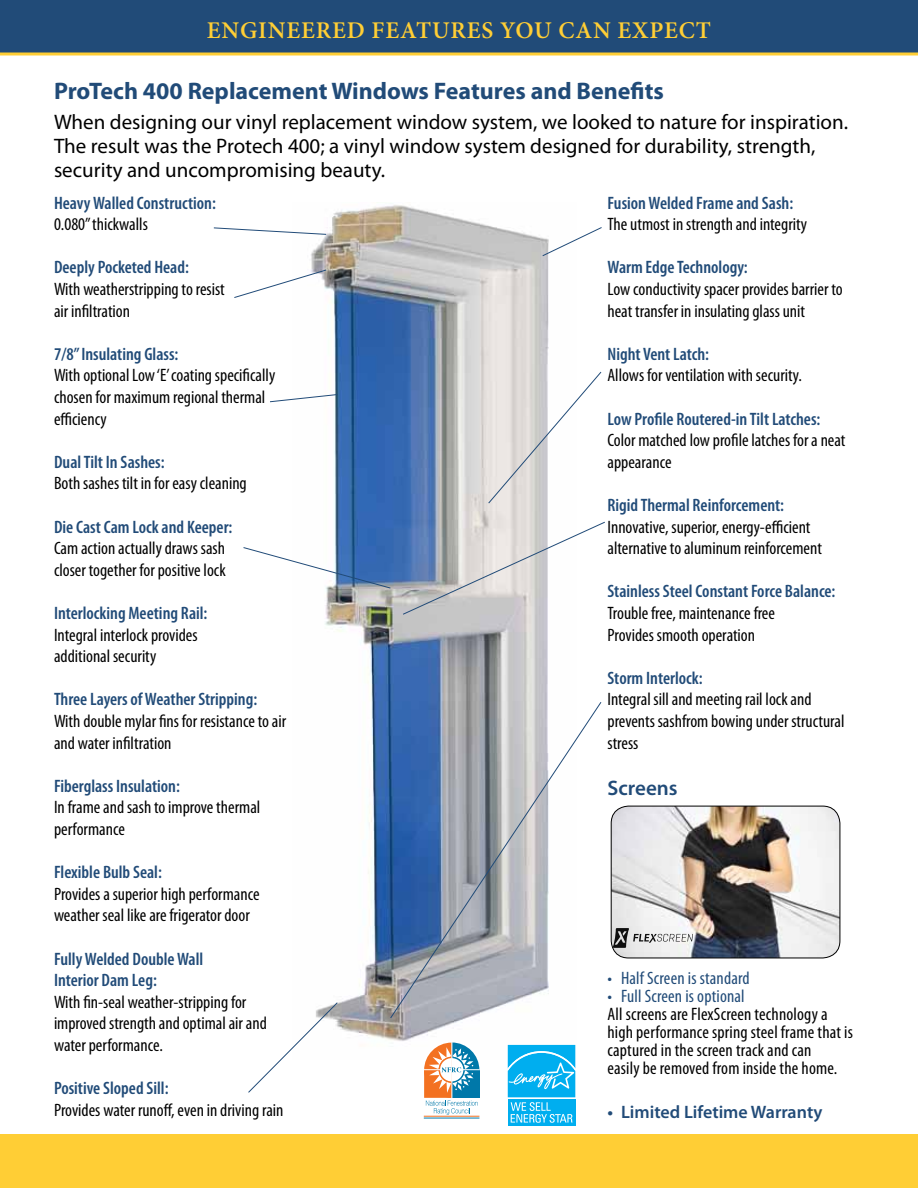
<style>
.page{position:relative;width:918px;height:1188px;background:#fff}
.page>*{position:absolute;margin:0;border:0;box-sizing:border-box;transform-origin:0 0}
.t1{font:700 24px "Myriad Pro";color:#214b78}
.t2{font:600 24px "Minion Pro";letter-spacing:.035em;color:#ffce35}
.t3{font:21px/24px "Myriad Pro";color:#000}
.t4{font:600 21px "Myriad Pro";color:#214b78}
.t5{font:condensed 18px/21.6px "Myriad Pro";color:#000}
.t6{font:600 condensed 18px/21.6px "Myriad Pro";color:#214b78}
.t7{font:condensed 18px "Myriad Pro";letter-spacing:.01em;color:#214b78}
.t8{font:600 18px "Myriad Pro";color:#214b78}
</style>
<div class="page">
<svg style="left:0;top:0;width:918px;height:56px;background:#2e5375"></svg>
<div style="left:0;top:1134px;width:918px;height:54px;background:#ffce35"></div>
<img style="left:311px;top:205px;width:238px;height:836px">
<svg style="left:507px;top:1044px;width:69px;height:82px;background:#2fbdf1"></svg>
<svg style="left:213px;top:227px;width:114px;height:8px"></svg>
<svg style="left:234px;top:269px;width:93px;height:29px"></svg>
<svg style="left:270px;top:394px;width:68px;height:9px"></svg>
<svg style="left:542px;top:227px;width:60px;height:30px"></svg>
<svg style="left:488px;top:371px;width:114px;height:133px"></svg>
<svg style="left:243px;top:547px;width:148px;height:42px"></svg>
<svg style="left:390px;top:701px;width:212px;height:318px"></svg>
<svg style="left:402px;top:521px;width:203px;height:94px"></svg>
<svg style="left:248px;top:1002px;width:90px;height:91px"></svg>
<img style="left:611px;top:806px;width:229px;height:152px">
<div style="left:611px;top:806px;width:229px;height:152px;border:1px solid #000;border-radius:17px"></div>
<svg style="left:613px;top:928px;width:80px;height:20px"></svg>
<svg style="left:421px;top:1039px;width:62px;height:80px"></svg>
<h1 class="t2" style="left:207px;top:14px;width:504px">ENGINEERED FEATURES YOU CAN EXPECT</h1>
<h1 class="t1" style="left:54px;top:75px;width:611px">ProTech 400 Replacement Windows Features and Benefits</h1>
<p class="t3" style="left:54px;top:110px;width:796px">When designing our vinyl replacement window system, we looked to nature for inspiration.<br>The result was the Protech 400; a vinyl window system designed for durability, strength, security and uncompromising beauty.</p>
<p class="t6" style="left:608px;top:191px;width:187px">Fusion Welded Frame and Sash:</p>
<p class="t5" style="left:608px;top:213px;width:201px">The utmost in strength and integrity</p>
<p class="t6" style="left:608px;top:256px;width:142px">Warm Edge Technology:</p>
<p class="t5" style="left:608px;top:278px;width:237px">Low conductivity spacer provides barrier to heat transfer in insulating glass unit</p>
<p class="t6" style="left:608px;top:343px;width:103px">Night Vent Latch:</p>
<p class="t5" style="left:608px;top:364px;width:196px">Allows for ventilation with security.</p>
<p class="t6" style="left:608px;top:407px;width:215px">Low Profile Routered-in Tilt Latches:</p>
<p class="t5" style="left:608px;top:429px;width:239px">Color matched low profile latches for a neat appearance</p>
<p class="t6" style="left:608px;top:494px;width:178px">Rigid Thermal Reinforcement:</p>
<p class="t5" style="left:608px;top:516px;width:216px">Innovative, superior, energy-efficient alternative to aluminum reinforcement</p>
<p class="t6" style="left:608px;top:580px;width:230px">Stainless Steel Constant Force Balance:</p>
<p class="t5" style="left:608px;top:602px;width:169px">Trouble free, maintenance free<br>Provides smooth operation</p>
<p class="t6" style="left:608px;top:667px;width:97px">Storm Interlock:</p>
<p class="t5" style="left:608px;top:688px;width:239px">Integral sill and meeting rail lock and prevents sashfrom bowing under structural stress</p>
<p class="t4" style="left:608px;top:775px;width:72px">Screens</p>
<p class="t6" style="left:54px;top:191px;width:163px">Heavy Walled Construction:</p>
<p class="t5" style="left:54px;top:213px;width:95px">0.080” thickwalls</p>
<p class="t6" style="left:54px;top:256px;width:136px">Deeply Pocketed Head:</p>
<p class="t5" style="left:54px;top:278px;width:172px">With weatherstripping to resist air infiltration</p>
<p class="t6" style="left:54px;top:343px;width:126px">7/8” Insulating Glass:</p>
<p class="t5" style="left:54px;top:364px;width:223px">With optional Low ‘E’ coating specifically chosen for maximum regional thermal efficiency</p>
<p class="t6" style="left:54px;top:451px;width:112px">Dual Tilt In Sashes:</p>
<p class="t5" style="left:54px;top:472px;width:194px">Both sashes tilt in for easy cleaning</p>
<p class="t6" style="left:54px;top:515px;width:180px">Die Cast Cam Lock and Keeper:</p>
<p class="t5" style="left:54px;top:537px;width:173px">Cam action actually draws sash closer together for positive lock</p>
<p class="t6" style="left:54px;top:602px;width:155px">Interlocking Meeting Rail:</p>
<p class="t5" style="left:54px;top:624px;width:145px">Integral interlock provides additional security</p>
<p class="t6" style="left:54px;top:688px;width:205px">Three Layers of Weather Stripping:</p>
<p class="t5" style="left:54px;top:710px;width:234px">With double mylar fins for resistance to air and water infiltration</p>
<p class="t6" style="left:54px;top:775px;width:127px">Fiberglass Insulation:</p>
<p class="t5" style="left:54px;top:796px;width:208px">In frame and sash to improve thermal performance</p>
<p class="t6" style="left:54px;top:861px;width:110px">Flexible Bulb Seal:</p>
<p class="t5" style="left:54px;top:883px;width:207px">Provides a superior high performance weather seal like are frigerator door</p>
<p class="t6" style="left:54px;top:947px;width:151px">Fully Welded Double Wall<br>Interior Dam Leg:</p>
<p class="t5" style="left:54px;top:991px;width:214px">With fin-seal weather-stripping for improved strength and optimal air and water performance.</p>
<p class="t6" style="left:54px;top:1077px;width:116px">Positive Sloped Sill:</p>
<p class="t5" style="left:54px;top:1099px;width:231px">Provides water runoff, even in driving rain</p>
<p class="t7" style="left:608px;top:967px;width:144px">• Half Screen is standard</p>
<p class="t7" style="left:608px;top:985px;width:139px">• Full Screen is optional</p>
<p class="t5" style="left:608px;top:1005px;width:247px;line-height:18px">All screens are FlexScreen technology a high performance spring steel frame that is captured in the screen track and can<br>easily be removed from inside the home.</p>
<p class="t8" style="left:608px;top:1100px;width:216px">• Limited Lifetime Warranty</p>
</div>
